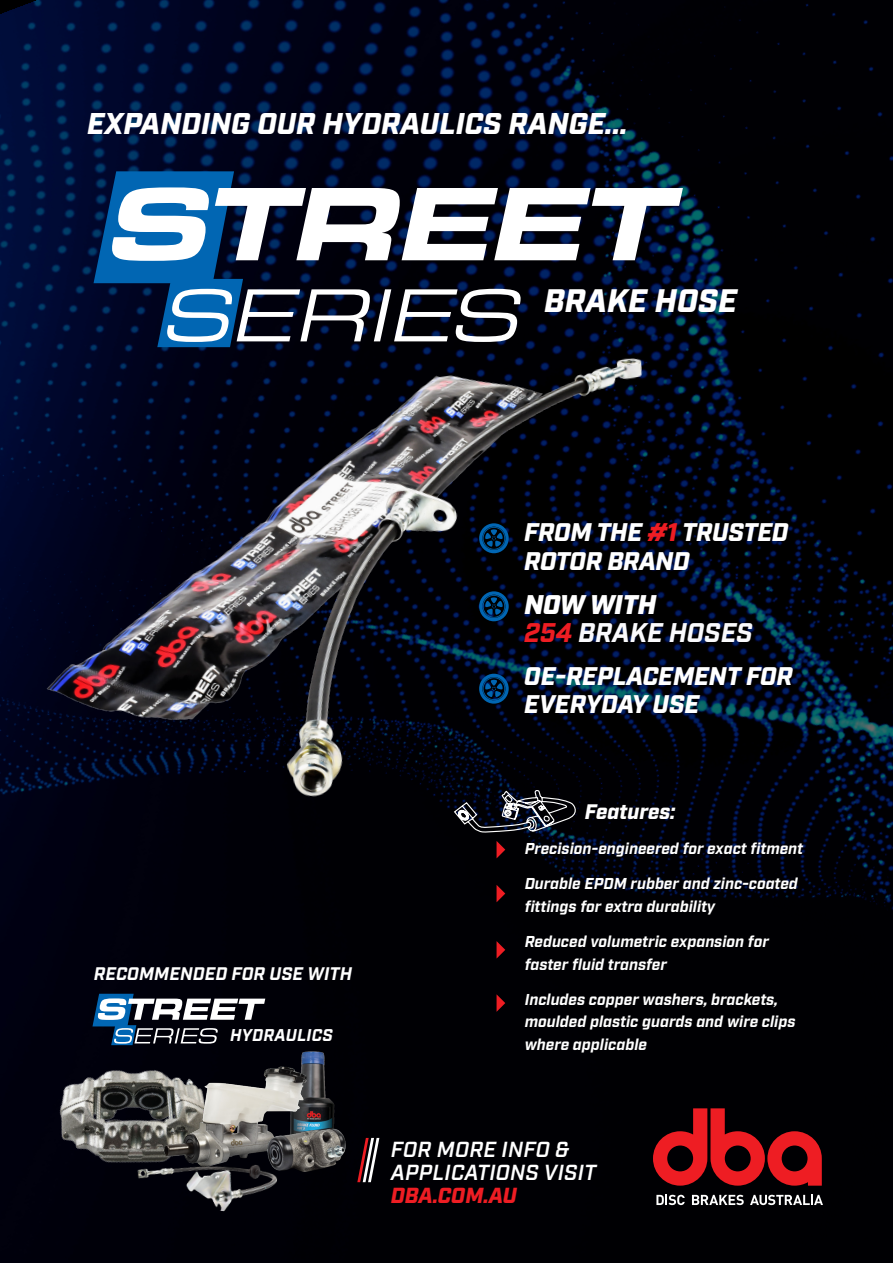
<style>
.page{position:relative;width:893px;height:1263px;background:#fff}
.page>*{position:absolute;margin:0;border:0;box-sizing:border-box;transform-origin:0 0}
.t1{font:italic 900 32.55px "Industry";color:#fff}
.t2{font:italic 900 30px "Industry";color:#fff}
.t3{font:italic 700 27px/28.5px "Industry";letter-spacing:-.005em;color:#fafafc}
.t4{font:italic 900 25.5px/28.5px "Industry";letter-spacing:-.015em;color:#fff}
.t5{font:italic 600 21.75px "Industry";letter-spacing:.01em;color:#fff}
.t6{font:italic 900 21.75px "Industry";color:#ee1d23}
.t7{font:italic 900 21px "Industry";letter-spacing:-.005em;color:#fff}
.t8{font:italic 700 18.15px "Industry";color:#fff}
.t9{font:italic 700 17.1px "Industry";letter-spacing:.01em;color:#fff}
.t10{font:italic 700 15.75px/22.5px "Industry";color:#fff}
.s1{color:#ee1d23}
.s2{font-weight:900;color:#fff}
.s3{font-weight:700}
</style>
<div class="page">
<img style="left:0;top:0;width:893px;height:1263px">
<img style="left:0;top:144px;width:883px;height:747px">
<svg style="left:656px;top:1195px;width:29px;height:10px"></svg>
<svg style="left:692px;top:1195px;width:52px;height:10px"></svg>
<svg style="left:750px;top:1195px;width:73px;height:10px"></svg>
<svg style="left:653px;top:1108px;width:169px;height:78px;background:#740e12"></svg>
<svg style="left:94px;top:171px;width:589px;height:176px"></svg>
<svg style="left:230px;top:994px;width:35px;height:51px;background:#2d2d32"></svg>
<svg style="left:479px;top:523px;width:30px;height:30px"></svg>
<svg style="left:479px;top:591px;width:30px;height:30px"></svg>
<svg style="left:479px;top:674px;width:30px;height:30px"></svg>
<img style="left:308px;top:1046px;width:39px;height:78px">
<svg style="left:497px;top:841px;width:8px;height:17px"></svg>
<svg style="left:497px;top:941px;width:8px;height:17px"></svg>
<svg style="left:497px;top:994px;width:8px;height:18px"></svg>
<svg style="left:497px;top:885px;width:8px;height:17px"></svg>
<img style="left:0;top:986px;width:230px;height:227px">
<img style="left:159px;top:1046px;width:149px;height:78px">
<svg style="left:453px;top:790px;width:126px;height:43px;background:#2e3139"></svg>
<img style="left:107px;top:1122px;width:180px;height:96px">
<img style="left:265px;top:1124px;width:83px;height:51px">
<svg style="left:355px;top:1138px;width:27px;height:44px"></svg>
<p class="t2" style="left:87px;top:105px;width:542px">EXPANDING OUR HYDRAULICS RANGE...</p>
<p class="t1" style="left:544px;top:281px;width:195px">BRAKE HOSE</p>
<p class="t8" style="left:94px;top:963px;width:260px">RECOMMENDED FOR USE WITH</p>
<p class="t9" style="left:230px;top:1024px;width:104px">HYDRAULICS</p>
<p class="t4" style="left:524px;top:520px;width:266px">FROM THE <span class="s1">#1</span> TRUSTED<br>ROTOR BRAND</p>
<p class="t3" style="left:524px;top:592px;width:230px"><span class="s2">NOW WITH<br></span><span class="s1">254</span> BRAKE HOSES</p>
<p class="t4" style="left:524px;top:663px;width:270px">OE-REPLACEMENT FOR<br>EVERYDAY USE</p>
<p class="t7" style="left:585px;top:799px;width:92px">Features<span class="s3">:</span></p>
<p class="t10" style="left:525px;top:838px;width:280px">Precision-engineered for exact fitment</p>
<p class="t10" style="left:525px;top:873px;width:275px">Durable EPDM rubber and zinc-coated fittings for extra durability</p>
<p class="t10" style="left:525px;top:931px;width:246px">Reduced volumetric expansion for faster fluid transfer</p>
<p class="t10" style="left:525px;top:989px;width:272px">Includes copper washers, brackets, moulded plastic guards and wire clips where applicable</p>
<p class="t5" style="left:391px;top:1136px;width:180px">FOR MORE INFO &amp;</p>
<p class="t5" style="left:391px;top:1159px;width:207px">APPLICATIONS VISIT</p>
<p class="t6" style="left:391px;top:1182px;width:128px">DBA.COM.AU</p>
</div>
